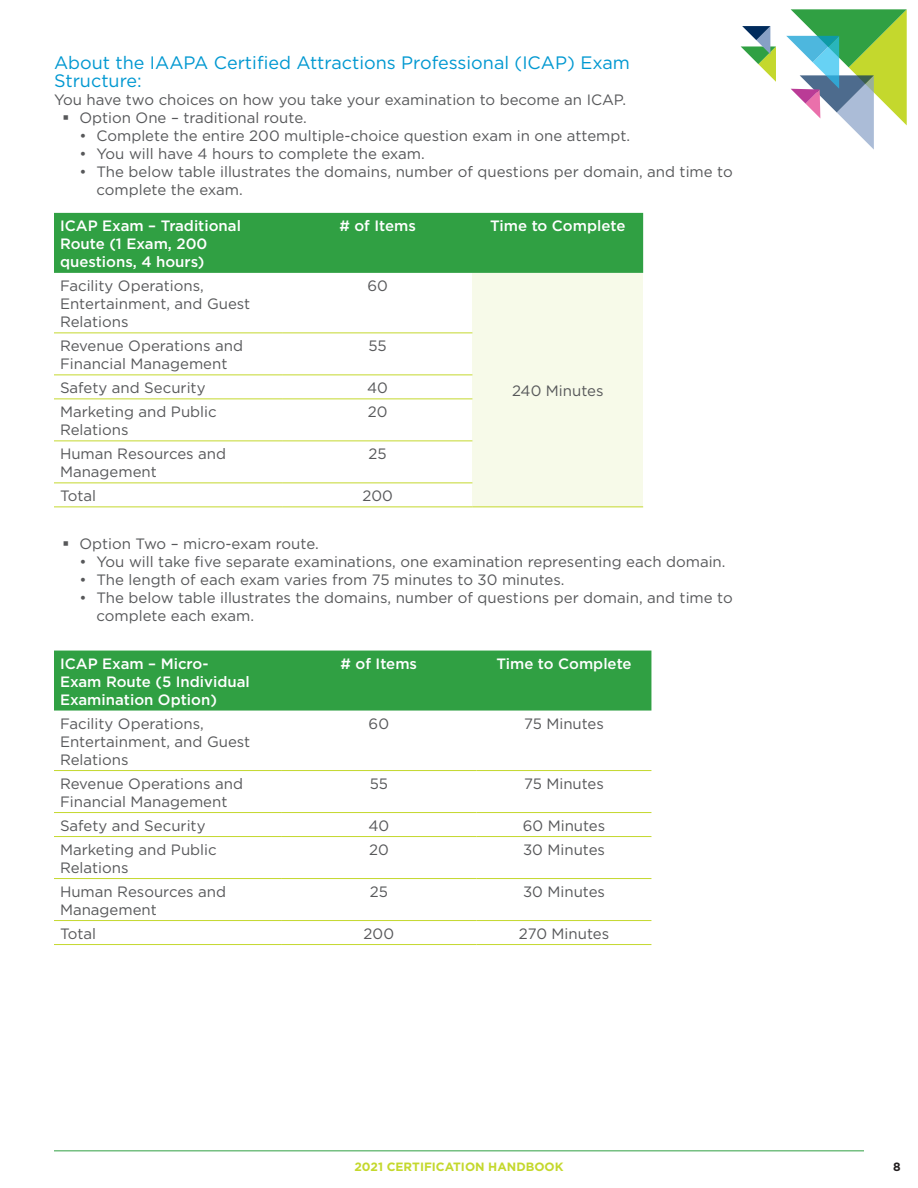
<style>
.page{position:relative;width:918px;height:1188px;background:#fff}
.page>*{position:absolute;margin:0;border:0;box-sizing:border-box;transform-origin:0 0}
.Header_blue{font:18px/18px "Gotham";color:#0098d1}
.Body_Text{font:15px/18px "Gotham";color:#57585a}
.t1{font:500 15px/18px "Gotham";color:#fff}
.t2{font:700 12px "Gotham";color:#c4d82d}
.t3{font:700 12px "Gotham";color:#231f20}
</style>
<div class="page">
<svg style="left:741px;top:26px;width:35px;height:56px"></svg>
<svg style="left:786px;top:9px;width:121px;height:141px"></svg>
<hr style="left:54px;top:1150px;width:810px;height:1px;background:#30a043">
<div style="left:54px;top:213px;width:589px;height:60px;background:#30a043"></div>
<div style="left:472px;top:273px;width:171px;height:234px;background:#f7fae9"></div>
<hr style="left:472px;top:507px;width:171px;height:1px;background:#c4d82d">
<hr style="left:54px;top:333px;width:229px;height:1px;background:#c4d82d">
<hr style="left:283px;top:333px;width:189px;height:1px;background:#c4d82d">
<hr style="left:54px;top:375px;width:229px;height:1px;background:#c4d82d">
<hr style="left:283px;top:375px;width:189px;height:1px;background:#c4d82d">
<hr style="left:54px;top:399px;width:229px;height:1px;background:#c4d82d">
<hr style="left:283px;top:399px;width:189px;height:1px;background:#c4d82d">
<hr style="left:54px;top:441px;width:229px;height:1px;background:#c4d82d">
<hr style="left:283px;top:441px;width:189px;height:1px;background:#c4d82d">
<hr style="left:54px;top:483px;width:229px;height:1px;background:#c4d82d">
<hr style="left:283px;top:483px;width:189px;height:1px;background:#c4d82d">
<hr style="left:54px;top:507px;width:229px;height:1px;background:#c4d82d">
<hr style="left:283px;top:507px;width:189px;height:1px;background:#c4d82d">
<div style="left:54px;top:651px;width:597px;height:60px;background:#30a043"></div>
<hr style="left:54px;top:770px;width:227px;height:1px;background:#c4d82d">
<hr style="left:281px;top:770px;width:196px;height:1px;background:#c4d82d">
<hr style="left:477px;top:770px;width:174px;height:1px;background:#c4d82d">
<hr style="left:54px;top:812px;width:227px;height:1px;background:#c4d82d">
<hr style="left:281px;top:812px;width:196px;height:1px;background:#c4d82d">
<hr style="left:477px;top:812px;width:174px;height:1px;background:#c4d82d">
<hr style="left:54px;top:836px;width:227px;height:1px;background:#c4d82d">
<hr style="left:281px;top:836px;width:196px;height:1px;background:#c4d82d">
<hr style="left:477px;top:836px;width:174px;height:1px;background:#c4d82d">
<hr style="left:54px;top:878px;width:227px;height:1px;background:#c4d82d">
<hr style="left:281px;top:878px;width:196px;height:1px;background:#c4d82d">
<hr style="left:477px;top:878px;width:174px;height:1px;background:#c4d82d">
<hr style="left:54px;top:920px;width:227px;height:1px;background:#c4d82d">
<hr style="left:281px;top:920px;width:196px;height:1px;background:#c4d82d">
<hr style="left:477px;top:920px;width:174px;height:1px;background:#c4d82d">
<hr style="left:54px;top:944px;width:227px;height:1px;background:#c4d82d">
<hr style="left:281px;top:944px;width:196px;height:1px;background:#c4d82d">
<hr style="left:477px;top:944px;width:174px;height:1px;background:#c4d82d">
<p class="Header_blue" style="left:54px;top:54px;width:578px">About the IAAPA Certified Attractions Professional (ICAP) Exam<br>Structure:</p>
<p class="Body_Text" style="left:54px;top:91px;width:574px">You have two choices on how you take your examination to become an ICAP.</p>
<p class="Body_Text" style="left:80px;top:109px;width:229px">Option One – traditional route.</p>
<p class="Body_Text" style="left:80px;top:127px;width:552px">• Complete the entire 200 multiple-choice question exam in one attempt.</p>
<p class="Body_Text" style="left:80px;top:145px;width:347px">• You will have 4 hours to complete the exam.</p>
<p class="Body_Text" style="left:97px;top:163px;width:638px;text-indent:-17px">• The below table illustrates the domains, number of questions per domain, and time to complete the exam.</p>
<p class="t1" style="left:60px;top:216px;width:182px">ICAP Exam – Traditional<br>Route (1 Exam, 200 questions, 4 hours)</p>
<p class="t1" style="left:339px;top:216px;width:78px"># of Items</p>
<p class="t1" style="left:490px;top:216px;width:137px">Time to Complete</p>
<p class="Body_Text" style="left:60px;top:276px;width:192px">Facility Operations,<br>Entertainment, and Guest<br>Relations</p>
<p class="Body_Text" style="left:367px;top:276px;width:22px">60</p>
<p class="Body_Text" style="left:60px;top:336px;width:184px">Revenue Operations and<br>Financial Management</p>
<p class="Body_Text" style="left:368px;top:336px;width:20px">55</p>
<p class="Body_Text" style="left:60px;top:378px;width:147px">Safety and Security</p>
<p class="Body_Text" style="left:367px;top:378px;width:22px">40</p>
<p class="Body_Text" style="left:60px;top:402px;width:158px">Marketing and Public<br>Relations</p>
<p class="Body_Text" style="left:368px;top:402px;width:21px">20</p>
<p class="Body_Text" style="left:60px;top:444px;width:168px">Human Resources and<br>Management</p>
<p class="Body_Text" style="left:369px;top:444px;width:20px">25</p>
<p class="Body_Text" style="left:60px;top:486px;width:38px">Total</p>
<p class="Body_Text" style="left:362px;top:486px;width:32px">200</p>
<p class="Body_Text" style="left:512px;top:381px;width:93px">240 Minutes</p>
<p class="Body_Text" style="left:80px;top:534px;width:241px">Option Two – micro-exam route.</p>
<p class="Body_Text" style="left:80px;top:552px;width:648px">• You will take five separate examinations, one examination representing each domain.</p>
<p class="Body_Text" style="left:80px;top:570px;width:487px">• The length of each exam varies from 75 minutes to 30 minutes.</p>
<p class="Body_Text" style="left:97px;top:588px;width:638px;text-indent:-17px">• The below table illustrates the domains, number of questions per domain, and time to complete each exam.</p>
<p class="t1" style="left:60px;top:654px;width:191px">ICAP Exam – Micro-<br>Exam Route (5 Individual<br>Examination Option)</p>
<p class="t1" style="left:341px;top:654px;width:78px"># of Items</p>
<p class="t1" style="left:496px;top:654px;width:137px">Time to Complete</p>
<p class="Body_Text" style="left:60px;top:714px;width:192px">Facility Operations,<br>Entertainment, and Guest<br>Relations</p>
<p class="Body_Text" style="left:369px;top:714px;width:22px">60</p>
<p class="Body_Text" style="left:524px;top:714px;width:81px">75 Minutes</p>
<p class="Body_Text" style="left:60px;top:774px;width:184px">Revenue Operations and<br>Financial Management</p>
<p class="Body_Text" style="left:370px;top:774px;width:20px">55</p>
<p class="Body_Text" style="left:524px;top:774px;width:81px">75 Minutes</p>
<p class="Body_Text" style="left:60px;top:816px;width:147px">Safety and Security</p>
<p class="Body_Text" style="left:368px;top:816px;width:22px">40</p>
<p class="Body_Text" style="left:523px;top:816px;width:84px">60 Minutes</p>
<p class="Body_Text" style="left:60px;top:840px;width:158px">Marketing and Public<br>Relations</p>
<p class="Body_Text" style="left:369px;top:840px;width:21px">20</p>
<p class="Body_Text" style="left:523px;top:840px;width:84px">30 Minutes</p>
<p class="Body_Text" style="left:60px;top:882px;width:168px">Human Resources and<br>Management</p>
<p class="Body_Text" style="left:370px;top:882px;width:20px">25</p>
<p class="Body_Text" style="left:523px;top:882px;width:84px">30 Minutes</p>
<p class="Body_Text" style="left:60px;top:924px;width:38px">Total</p>
<p class="Body_Text" style="left:364px;top:924px;width:32px">200</p>
<p class="Body_Text" style="left:519px;top:924px;width:92px">270 Minutes</p>
<p class="t2" style="left:354px;top:1159px;width:211px">2021 CERTIFICATION HANDBOOK</p>
<p class="t3" style="left:893px;top:1159px;width:9px">8</p>
</div>
